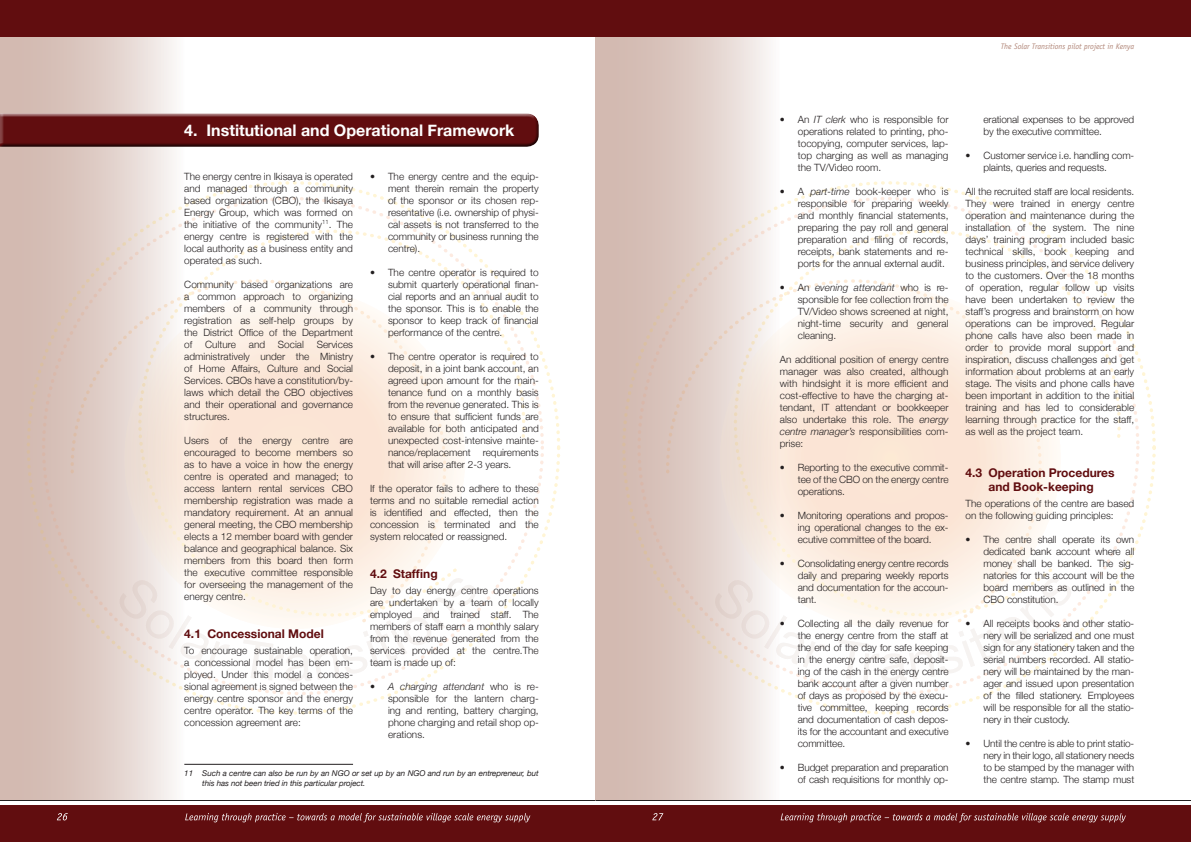
<style>
.page{position:relative;width:1191px;height:842px;background:#fff}
.page>*{position:absolute;margin:0;border:0;box-sizing:border-box;transform-origin:0 0}
.t1{font:700 16px "Helvetica Neue";color:#fff}
.t2{font:700 12px/14.4px "Helvetica Neue";color:#610d0f;text-align:center}
.t3{font:300 10px/12px "Helvetica Neue";color:#231f20;text-align:justify}
.t4{font:italic 8px/9.6px "Helvetica Neue";letter-spacing:-.01em;color:#231f20}
.t5{font:italic 8px "Officina Sans";color:#b18678}
.s1{font-style:italic}
</style>
<div class="page">
<div style="left:0;top:36px;width:184px;height:764px;background:linear-gradient(to right,#cbaea4,#f6f1ef)"></div>
<svg style="left:69px;top:278px;width:67px;height:350px;background:#dfcec7"></svg>
<svg style="left:136px;top:228px;width:391px;height:390px"></svg>
<svg style="left:119px;top:580px;width:111px;height:88px"></svg>
<svg style="left:243px;top:578px;width:233px;height:104px"></svg>
<div style="left:0;top:805px;width:595px;height:37px;background:#610d0f"></div>
<hr style="left:0;top:800px;width:595px;height:1px;background:#231f20">
<svg style="left:57px;top:813px;width:473px;height:9px"></svg>
<div style="left:0;top:0;width:595px;height:36px;background:#610d0f"></div>
<div style="left:0;top:113px;width:539px;height:33px;background:#fff;opacity:.75"></div>
<div style="left:0;top:116px;width:539px;height:32px;background:#231f20;opacity:.75"></div>
<hr style="left:184px;top:764px;width:169px;height:1px;background:#231f20">
<div style="left:595px;top:36px;width:184px;height:764px;background:linear-gradient(to right,#cbaea4,#f5f0ee)"></div>
<div style="left:595px;top:805px;width:596px;height:37px;background:#610d0f"></div>
<svg style="left:652px;top:813px;width:473px;height:9px"></svg>
<div style="left:595px;top:0;width:596px;height:36px;background:#610d0f"></div>
<hr style="left:595px;top:800px;width:596px;height:1px;background:#231f20">
<svg style="left:664px;top:278px;width:68px;height:350px;background:#e0cec7"></svg>
<svg style="left:732px;top:228px;width:390px;height:390px"></svg>
<svg style="left:715px;top:580px;width:110px;height:88px"></svg>
<svg style="left:838px;top:578px;width:233px;height:104px"></svg>
<h1 class="t1" style="left:184px;top:118px;width:331px">4. Institutional and Operational Framework</h1>
<p class="t3" style="left:184px;top:170px;width:170px">The energy centre in Ikisaya is operated and managed through a community based organization (CBO), the Ikisaya Energy Group, which was formed on the initiative of the community<sup>11</sup>. The energy centre is registered with the local authority as a business entity and operated as such.</p>
<p class="t3" style="left:184px;top:278px;width:170px">Community based organizations are a common approach to organizing members of a community through registration as self-help groups by the District Office of the Department of</p>
<p class="t3" style="left:184px;top:338px;width:170px;text-indent:132px">Services administratively under the Ministry of Home Affairs, Culture and Social Services. CBOs have a constitution/by&shy;laws which detail the CBO objectives and their operational and governance structures.</p>
<p class="t3" style="left:184px;top:434px;width:170px">Users of the energy centre are encouraged to become members so as to have a voice in how the energy centre is operated and managed; to access lantern rental services CBO membership registration was made a mandatory requirement. At an annual general meeting, the CBO membership elects a 12 member board with gender balance and geographical balance. Six members from this board then form the executive committee responsible for overseeing the management of the energy centre.</p>
<p class="t2" style="left:184px;top:627px;width:141px">4.1 Concessional Model</p>
<p class="t3" style="left:184px;top:644px;width:170px">To encourage sustainable operation, a concessional model has been em&shy;ployed. Under this model a conces&shy;sional agreement is signed between the energy centre sponsor and the energy centre operator. The key terms of the concession agreement are:</p>
<p class="t3" style="left:205px;top:338px;width:32px">Culture</p>
<p class="t3" style="left:249px;top:338px;width:18px">and</p>
<p class="t3" style="left:278px;top:338px;width:27px">Social</p>
<p class="t3" style="left:388px;top:170px;width:152px;text-indent:-18px">• The energy centre and the equip&shy;ment therein remain the property of the sponsor or its chosen rep&shy;resentative (i.e. ownership of physi&shy;cal assets is not transferred to the community or business running the centre).</p>
<p class="t3" style="left:388px;top:266px;width:152px;text-indent:-18px">• The centre operator is required to submit quarterly operational finan&shy;cial reports and an annual audit to the sponsor. This is to enable the sponsor to keep track of financial performance of the centre.</p>
<p class="t3" style="left:388px;top:350px;width:152px;text-indent:-18px">• The centre operator is required to deposit, in a joint bank account, an agreed upon amount for the main&shy;tenance fund on a monthly basis from the revenue generated. This is to ensure that sufficient funds are available for both anticipated and unexpected cost-intensive mainte&shy;nance/replacement requirements that will arise after 2-3 years.</p>
<p class="t3" style="left:370px;top:482px;width:170px">If the operator fails to adhere to these terms and no suitable remedial action is identified and effected, then the concession is terminated and the system relocated or reassigned.</p>
<p class="t2" style="left:370px;top:567px;width:69px">4.2 Staffing</p>
<p class="t3" style="left:370px;top:584px;width:170px">Day to day energy centre operations are undertaken by a team of locally employed and trained staff. The members of staff earn a monthly salary from the revenue generated from the services provided at the centre.The team is made up of:</p>
<p class="t3" style="left:388px;top:680px;width:152px;text-indent:-18px">• <span class="s1">A charging attendant</span> who is re&shy;sponsible for the lantern charg&shy;ing and renting, battery charging, phone charging and retail shop op&shy;erations.</p>
<p class="t4" style="left:202px;top:769px;width:338px;text-indent:-18px">11 Such a centre can also be run by an NGO or set up by an NGO and run by an entrepreneur, but this has not been tried in this particular project.</p>
<p class="t5" style="left:1001px;top:41px;width:135px">The Solar Transitions pilot project in Kenya</p>
<p class="t3" style="left:798px;top:113px;width:152px;text-indent:-18px">• An <span class="s1">IT clerk</span> who is responsible for operations related to printing, pho&shy;tocopying, computer services, lap&shy;top charging as well as managing the TV/Video room.</p>
<p class="t3" style="left:798px;top:185px;width:152px;text-indent:-18px">• A <span class="s1">part-time</span> book-keeper who is responsible for preparing weekly and monthly financial statements, preparing the pay roll and general preparation and filing of records, receipts, bank statements and re&shy;ports for the annual external audit.</p>
<p class="t3" style="left:798px;top:281px;width:152px;text-indent:-18px">• An <span class="s1">evening attendant</span> who is re&shy;sponsible for fee collection from the TV/Video shows screened at night, night-time security and general cleaning.</p>
<p class="t3" style="left:780px;top:353px;width:170px">An additional position of energy centre manager was also created, although with hindsight it is more efficient and cost-effective to have the charging at&shy;tendant, IT attendant or bookkeeper also undertake this role. The <span class="s1">energy centre manager’s</span> responsibilities com&shy;prise:</p>
<p class="t3" style="left:798px;top:461px;width:152px;text-indent:-18px">• Reporting to the executive commit&shy;tee of the CBO on the energy centre operations.</p>
<p class="t3" style="left:798px;top:509px;width:152px;text-indent:-18px">• Monitoring operations and propos&shy;ing operational changes to the ex&shy;ecutive committee of the board.</p>
<p class="t3" style="left:798px;top:557px;width:152px;text-indent:-18px">• Consolidating energy centre records daily and preparing weekly reports and documentation for the accoun&shy;tant.</p>
<p class="t3" style="left:798px;top:617px;width:152px;text-indent:-18px">• Collecting all the daily revenue for the energy centre from the staff at the end of the day for safe keeping in the energy centre safe, deposit&shy;ing of the cash in the energy centre bank account after a given number of days as proposed by the execu&shy;tive committee, keeping records and documentation of cash depos&shy;its for the accountant and executive committee.</p>
<p class="t3" style="left:780px;top:761px;width:170px;text-align:right">• Budget preparation and preparation of cash requisitions for monthly op-</p>
<p class="t3" style="left:983px;top:113px;width:152px">erational expenses to be approved by the executive committee.</p>
<p class="t3" style="left:983px;top:149px;width:152px;text-indent:-18px">• Customer service i.e. handling com&shy;plaints, queries and requests.</p>
<p class="t3" style="left:965px;top:185px;width:170px">All the recruited staff are local residents.<br>They were trained in energy centre operation and maintenance during the installation of the system. The nine days’ training program included basic technical skills, book keeping and business principles, and service delivery to the customers. Over the 18 months of operation, regular follow up visits have been undertaken to review the staff’s progress and brainstorm on how operations can be improved. Regular phone calls have also been made in order to provide moral support and inspiration, discuss challenges and get information about problems at an early stage. The visits and phone calls have been important in addition to the initial training and has led to considerable learning through practice for the staff, as well as the project team.</p>
<p class="t2" style="left:965px;top:465px;width:151px">4.3 Operation Procedures and Book-keeping</p>
<p class="t3" style="left:965px;top:497px;width:170px">The operations of the centre are based on the following guiding principles:</p>
<p class="t3" style="left:983px;top:533px;width:152px;text-indent:-18px">• The centre shall operate its own dedicated bank account where all money shall be banked. The sig&shy;natories for this account will be the board members as outlined in the CBO constitution.</p>
<p class="t3" style="left:983px;top:617px;width:152px;text-indent:-18px">• All receipts books and other statio&shy;nery will be serialized and one must sign for any stationery taken and the serial numbers recorded. All statio&shy;nery will be maintained by the man&shy;ager and issued upon presentation of the filled stationery. Employees will be responsible for all the statio&shy;nery in their custody.</p>
<p class="t3" style="left:983px;top:737px;width:152px;text-indent:-18px">• Until the centre is able to print statio&shy;nery in their logo, all stationery needs to be stamped by the manager with the centre stamp. The stamp must</p>
</div>
